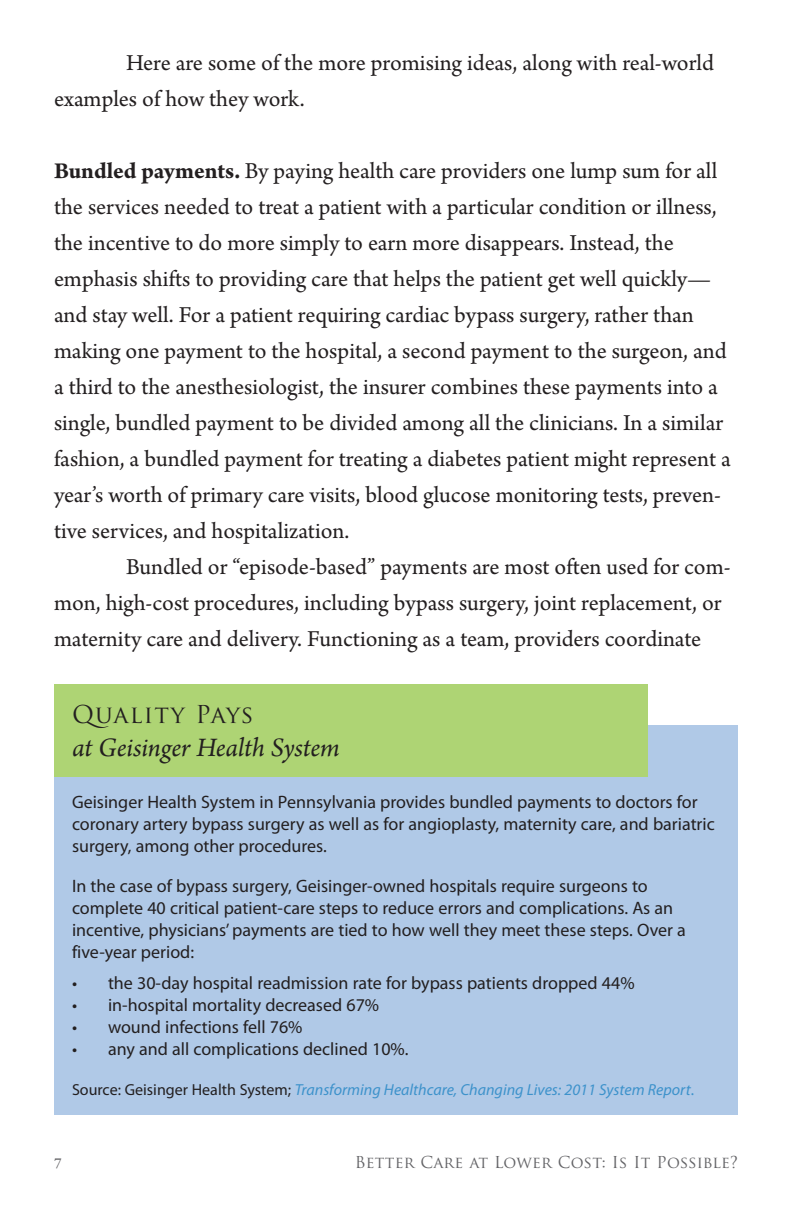
<style>
.page{position:relative;width:792px;height:1224px;background:#fff}
.page>*{position:absolute;margin:0;border:0;box-sizing:border-box;transform-origin:0 0}
.BT_2_-_Arno{font:italic 28px "Arno Pro";letter-spacing:-.005em;color:#231f20}
.BT_-_Arno{font:24px/36px "Arno Pro";letter-spacing:.015em;color:#231f20}
.BT_2_-_Arno-2{font:24px/36px "Arno Pro";letter-spacing:.01em;color:#231f20}
.BT_2_-_Arno-3{font:24px "Trajan Pro";letter-spacing:.05em;color:#231f20}
.BT_2_-_Arno-4{font:18px/22px "Myriad Pro";color:#231f20}
.BT_2_-_Arno-5{font:italic 16px "Myriad Pro";color:#3d92cb}
.t1{font:16px "Trajan Pro";letter-spacing:.01em;color:#636366}
.t2{font:16px "Arno Pro";color:#636366}
.s1{font-weight:700}
.s2{font-style:normal;color:#231f20}
.s3{font-style:normal}
</style>
<div class="page">
<div style="left:54px;top:725px;width:684px;height:389px;background:#b0c9e7"></div>
<div style="left:54px;top:684px;width:594px;height:93px;background:#aed474"></div>
<p class="BT_2_-_Arno-2" style="left:54px;top:46px;width:662px;text-indent:72px">Here are some of the more promising ideas, along with real-world examples of how they work.</p>
<p class="BT_-_Arno" style="left:54px;top:154px;width:678px"><span class="s1">Bundled payments.</span> By paying health care providers one lump sum for all the services needed to treat a patient with a particular condition or illness, the incentive to do more simply to earn more disappears. Instead, the emphasis shifts to providing care that helps the patient get well quickly— and stay well. For a patient requiring cardiac bypass surgery, rather than making one payment to the hospital, a second payment to the surgeon, and a third to the anesthesiologist, the insurer combines these payments into a single, bundled payment to be divided among all the clinicians. In a similar fashion, a bundled payment for treating a diabetes patient might represent a year’s worth of primary care visits, blood glucose monitoring tests, preven&shy;tive services, and hospitalization.</p>
<p class="BT_2_-_Arno-2" style="left:54px;top:550px;width:678px;text-indent:72px">Bundled or “episode-based” payments are most often used for com&shy;mon, high-cost procedures, including bypass surgery, joint replacement, or maternity care and delivery. Functioning as a team, providers coordinate</p>
<p class="BT_2_-_Arno-3" style="left:72px;top:699px;width:183px">Quality Pays</p>
<p class="BT_2_-_Arno" style="left:72px;top:732px;width:269px">at Geisinger Health System</p>
<p class="BT_2_-_Arno-4" style="left:72px;top:792px;width:644px">Geisinger Health System in Pennsylvania provides bundled payments to doctors for coronary artery bypass surgery as well as for angioplasty, maternity care, and bariatric surgery, among other procedures.</p>
<p class="BT_2_-_Arno-4" style="left:72px;top:876px;width:615px">In the case of bypass surgery, Geisinger-owned hospitals require surgeons to complete 40 critical patient-care steps to reduce errors and complications. As an incentive, physicians’ payments are tied to how well they meet these steps. Over a five-year period:</p>
<p class="BT_2_-_Arno-4" style="left:72px;top:973px;width:564px">• the 30-day hospital readmission rate for bypass patients dropped 44%</p>
<p class="BT_2_-_Arno-4" style="left:72px;top:995px;width:309px">• in-hospital mortality decreased 67%</p>
<p class="BT_2_-_Arno-4" style="left:72px;top:1017px;width:232px">• wound infections fell 76%</p>
<p class="BT_2_-_Arno-4" style="left:72px;top:1039px;width:338px">• any and all complications declined 10%.</p>
<p class="BT_2_-_Arno-5" style="left:72px;top:1081px;width:624px"><span class="s2">Source: Geisinger Health System;</span> Transforming Healthcare, Changing Lives: 2011 System Report<span class="s3">.</span></p>
<p class="t2" style="left:54px;top:1154px;width:9px">7</p>
<p class="t1" style="left:355px;top:1152px;width:385px">Better Care at Lower Cost: Is It Possible?</p>
</div>
